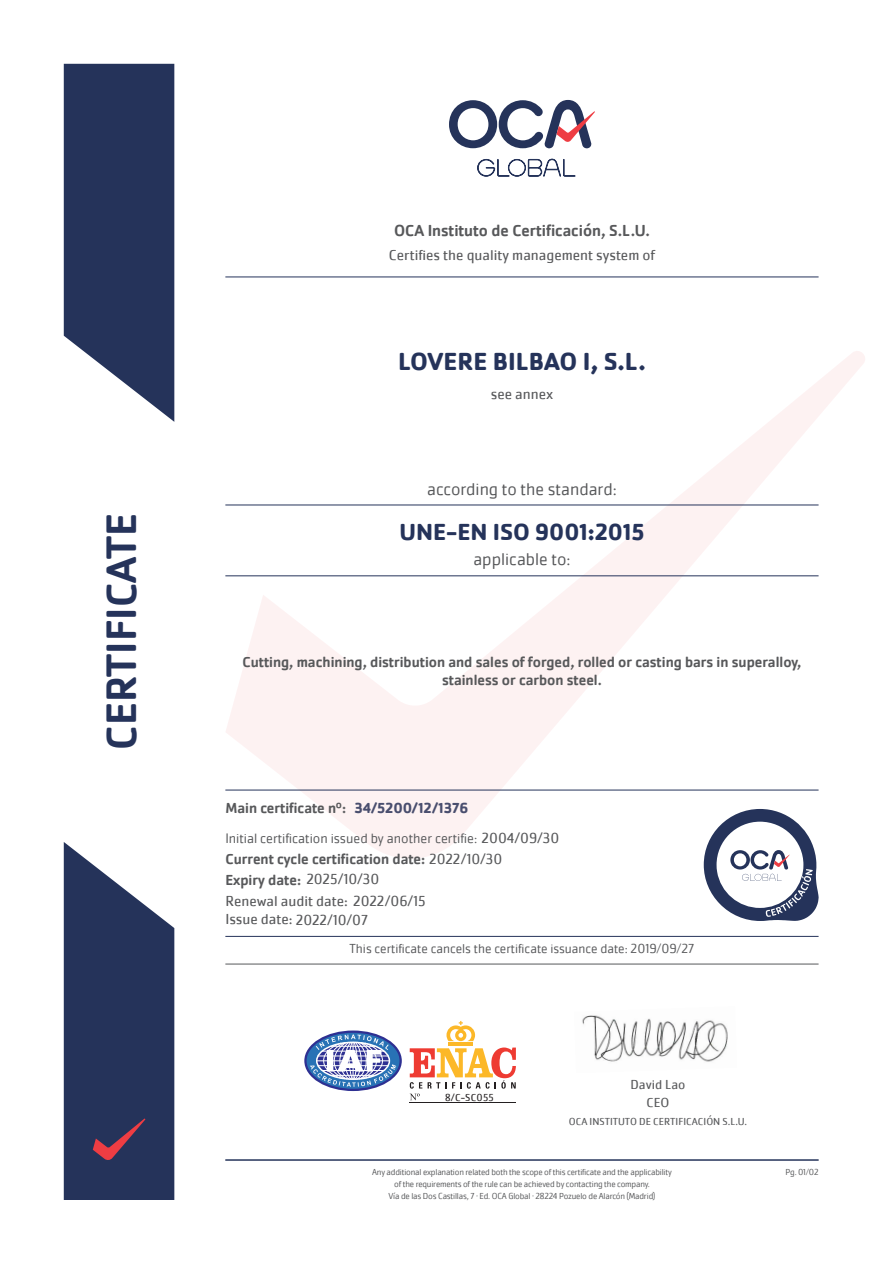
<style>
.page{position:relative;width:893px;height:1263px;background:#fff}
.page>*{position:absolute;margin:0;border:0;box-sizing:border-box;transform-origin:0 0}
.t1{font:500 43.95px "Cachet Pro";color:#25335a}
.t2{font:700 25.5px "Cachet Pro";color:#25335a}
.t3{font:700 24px "Cachet Pro";color:#25335a}
.t4{font:300 18px "Cachet Pro";color:#57585a}
.t5{font:500 16.5px "Cachet Pro";color:#57585a}
.t6{font:500 15px/18px "Cachet Pro";color:#57585a;text-align:center}
.t7{font:15px "Cachet Pro";color:#57585a}
.t8{font:700 15px "Cachet Pro";color:#494e6e}
.t9{font:300 14.25px "Cachet Pro";color:#57585a}
.t10{font:300 13.5px "Cachet Pro";color:#57585a}
.t11{font:13.5px "Cachet Pro";color:#57585a}
.t12{font:10.5px "Cachet Pro";color:#57585a}
.t13{font:10.5px "Cachet Pro";letter-spacing:.025em;color:#231f20}
.t14{font:300 9px "Cachet Pro";letter-spacing:-.02em;color:#57585a}
.s1{font-weight:400;font-size:15px}
.s2{font-weight:400}
</style>
<div class="page">
<svg style="left:225px;top:351px;width:640px;height:507px"></svg>
<svg style="left:64px;top:64px;width:110px;height:358px;background:#3f4b6d"></svg>
<svg style="left:449px;top:100px;width:146px;height:48px"></svg>
<svg style="left:477px;top:159px;width:99px;height:18px"></svg>
<svg style="left:64px;top:842px;width:110px;height:358px;background:#414b6d"></svg>
<hr style="left:225px;top:1160px;width:594px;height:1px;background:#25335a">
<hr style="left:225px;top:790px;width:594px;height:1px;background:#25335a">
<hr style="left:225px;top:936px;width:594px;height:1px;background:#25335a">
<svg style="left:704px;top:809px;width:115px;height:112px"></svg>
<hr style="left:225px;top:964px;width:594px;height:1px;background:#57585a">
<hr style="left:225px;top:277px;width:594px;height:1px;background:#25335a">
<hr style="left:225px;top:575px;width:594px;height:1px;background:#25335a">
<hr style="left:225px;top:505px;width:594px;height:1px;background:#25335a">
<hr style="left:449px;top:1042px;width:24px;height:4px;background:#fcb828">
<svg style="left:446px;top:1021px;width:29px;height:20px"></svg>
<hr style="left:410px;top:1102px;width:106px;height:1px;background:#231f20">
<svg style="left:410px;top:1047px;width:106px;height:53px"></svg>
<svg style="left:305px;top:1032px;width:96px;height:58px"></svg>
<div style="left:304px;top:1030px;width:98px;height:61px;border:2px solid #2e3092;border-radius:50%"></div>
<svg style="left:310px;top:1034px;width:86px;height:53px"></svg>
<img style="left:582px;top:1015px;width:146px;height:47px">
<p class="t1" style="left:96px;top:750px;width:238px;rotate:-90deg">CERTIFICATE</p>
<p class="t5" style="left:394px;top:221px;width:257px">OCA Instituto de Certificación, S.L.U.</p>
<p class="t7" style="left:389px;top:246px;width:268px">Certifies the quality management system of</p>
<p class="t2" style="left:398px;top:345px;width:249px">LOVERE BILBAO I, S.L.</p>
<p class="t7" style="left:491px;top:385px;width:64px">see annex</p>
<p class="t4" style="left:427px;top:479px;width:191px">according to the standard:</p>
<p class="t3" style="left:399px;top:517px;width:246px">UNE-EN ISO 9001:2015</p>
<p class="t4" style="left:473px;top:549px;width:99px">applicable to:</p>
<p class="t6" style="left:242px;top:654px;width:560px">Cutting, machining, distribution and sales of forged, rolled or casting bars in superalloy, stainless or carbon steel.</p>
<p class="t6" style="left:225px;top:799px;width:122px">Main certificate nº:</p>
<p class="t8" style="left:354px;top:798px;width:116px">34/5200/12/1376</p>
<p class="t9" style="left:225px;top:830px;width:335px">Initial certification issued by another certifie: <span class="s1">2004/09/30</span></p>
<p class="t6" style="left:225px;top:850px;width:278px">Current cycle certification date: <span class="s2">2022/10/30</span></p>
<p class="t6" style="left:225px;top:871px;width:155px">Expiry date: <span class="s2">2025/10/30</span></p>
<p class="t7" style="left:225px;top:892px;width:202px">Renewal audit date: 2022/06/15</p>
<p class="t7" style="left:225px;top:910px;width:144px">Issue date: 2022/10/07</p>
<p class="t10" style="left:350px;top:941px;width:346px">This certificate cancels the certificate issuance date: 2019/09/27</p>
<p class="t13" style="left:445px;top:1091px;width:50px">8/C-SC055</p>
<p class="t11" style="left:630px;top:1076px;width:56px">David Lao</p>
<p class="t12" style="left:569px;top:1115px;width:180px">OCA INSTITUTO DE CERTIFICACIÓN S.L.U.</p>
<p class="t11" style="left:646px;top:1094px;width:24px">CEO</p>
<p class="t14" style="left:372px;top:1166px;width:301px">Any additional explanation related both the scope of this certificate and the applicability</p>
<p class="t14" style="left:394px;top:1178px;width:257px">of the requirements of the rule can be achieved by contacting the company.</p>
<p class="t14" style="left:388px;top:1190px;width:268px">Vía de las Dos Castillas, 7 · Ed. OCA Global · 28224 Pozuelo de Alarcón (Madrid)</p>
<p class="t14" style="left:785px;top:1166px;width:35px">Pg. 01/02</p>
</div>
